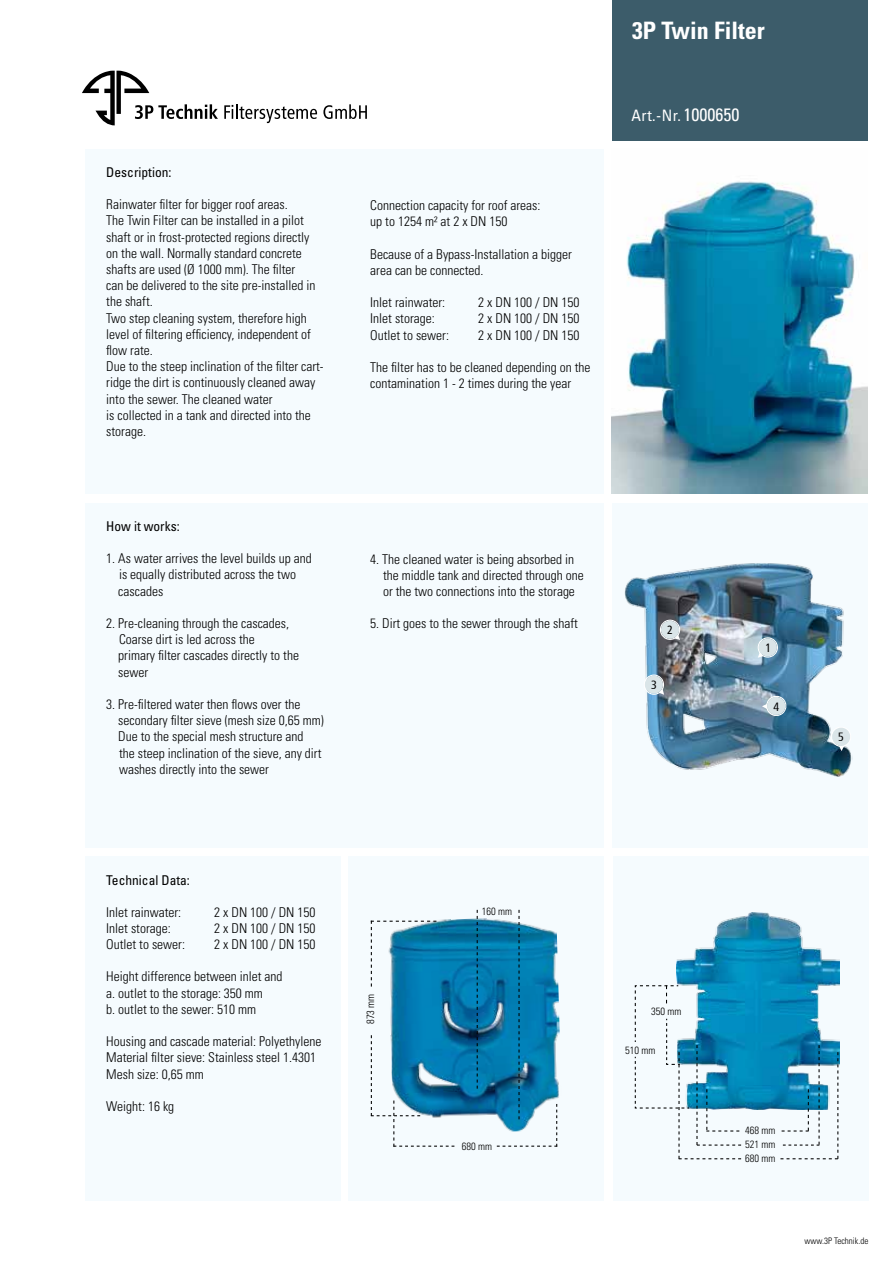
<style>
.page{position:relative;width:893px;height:1263px;background:#fff}
.page>*{position:absolute;margin:0;border:0;box-sizing:border-box;transform-origin:0 0}
.t1{font:700 condensed 24px "Univers";color:#fff}
.t2{font:condensed 15.75px "Univers";color:#fff}
.t3{font:300 condensed 13.5px/16.2px "Univers";color:#000}
.t4{font:condensed 13.5px "Univers";color:#000}
.t5{font:condensed 12px "Frutiger";color:#000}
.t6{font:300 condensed 10.5px/14.4px "Univers";color:#000;text-align:justify}
.t7{font:300 condensed 9px "Univers";color:#000}
.s1{font-size:18px}
</style>
<div class="page">
<div style="left:612px;top:0;width:255px;height:140px;background:#3c5c6a"></div>
<div style="left:85px;top:149px;width:519px;height:344px;background:#f5fbfe"></div>
<div style="left:85px;top:503px;width:519px;height:344px;background:#f5fbfe"></div>
<div style="left:85px;top:856px;width:255px;height:344px;background:#f5fbfe"></div>
<div style="left:349px;top:856px;width:255px;height:344px;background:#f5fbfe"></div>
<div style="left:613px;top:856px;width:255px;height:344px;background:#f5fbfe"></div>
<div style="left:612px;top:503px;width:255px;height:344px;background:#f5fbfe"></div>
<svg style="left:82px;top:71px;width:136px;height:54px"></svg>
<svg style="left:224px;top:104px;width:93px;height:19px"></svg>
<svg style="left:323px;top:104px;width:44px;height:15px"></svg>
<img style="left:676px;top:913px;width:163px;height:196px">
<img style="left:389px;top:916px;width:171px;height:219px">
<img style="left:612px;top:181px;width:256px;height:312px">
<svg style="left:371px;top:1035px;width:83px;height:112px"></svg>
<svg style="left:371px;top:921px;width:65px;height:65px"></svg>
<svg style="left:477px;top:910px;width:1px;height:179px"></svg>
<svg style="left:497px;top:910px;width:60px;height:237px"></svg>
<svg style="left:780px;top:1045px;width:58px;height:114px"></svg>
<svg style="left:634px;top:985px;width:107px;height:174px"></svg>
<img style="left:624px;top:563px;width:228px;height:214px">
<svg style="left:758px;top:637px;width:20px;height:21px"></svg>
<svg style="left:660px;top:619px;width:20px;height:21px"></svg>
<svg style="left:644px;top:674px;width:20px;height:21px"></svg>
<svg style="left:762px;top:695px;width:25px;height:22px"></svg>
<svg style="left:830px;top:726px;width:22px;height:25px"></svg>
<p class="t4" style="left:106px;top:164px;width:67px">Description:</p>
<p class="t3" style="left:106px;top:196px;width:219px">Rainwater filter for bigger roof areas.<br>The Twin Filter can be installed in a pilot shaft or in frost-protected regions directly on the wall. Normally standard concrete shafts are used (Ø 1000 mm). The filter<br>can be delivered to the site pre-installed in the shaft.<br>Two step cleaning system, therefore high level of filtering efficiency, independent of flow rate.<br>Due to the steep inclination of the filter cart&shy;ridge the dirt is continuously cleaned away into the sewer. The cleaned water<br>is collected in a tank and directed into the storage.</p>
<p class="t4" style="left:106px;top:518px;width:75px">How it works:</p>
<p class="t3" style="left:118px;top:550px;width:195px;text-indent:-12px">1. As water arrives the level builds up and is equally distributed across the two cascades</p>
<p class="t3" style="left:118px;top:615px;width:182px;text-indent:-12px">2. Pre-cleaning through the cascades,<br>Coarse dirt is led across the<br>primary filter cascades directly to the sewer</p>
<p class="t3" style="left:118px;top:696px;width:207px;text-indent:-12px">3. Pre-filtered water then flows over the secondary filter sieve (mesh size 0,65 mm)<br>Due to the special mesh structure and<br>the steep inclination of the sieve, any dirt washes directly into the sewer</p>
<p class="t4" style="left:106px;top:871px;width:85px">Technical Data:</p>
<p class="t3" style="left:106px;top:904px;width:76px">Inlet rainwater:</p>
<p class="t3" style="left:214px;top:904px;width:103px">2 x DN 100 / DN 150</p>
<p class="t3" style="left:106px;top:920px;width:66px">Inlet storage:</p>
<p class="t3" style="left:214px;top:920px;width:103px">2 x DN 100 / DN 150</p>
<p class="t3" style="left:106px;top:936px;width:80px">Outlet to sewer:</p>
<p class="t3" style="left:214px;top:936px;width:103px">2 x DN 100 / DN 150</p>
<p class="t3" style="left:106px;top:968px;width:178px">Height difference between inlet and a. outlet to the storage: 350 mm<br>b. outlet to the sewer: 510 mm</p>
<p class="t3" style="left:106px;top:1033px;width:217px">Housing and cascade material: Polyethylene<br>Material filter sieve: Stainless steel 1.4301<br>Mesh size: 0,65 mm</p>
<p class="t3" style="left:106px;top:1098px;width:69px">Weight: 16 kg</p>
<p class="t3" style="left:370px;top:197px;width:172px">Connection capacity for roof areas: up to 1254 m² at 2 x DN 150</p>
<p class="t3" style="left:370px;top:246px;width:203px">Because of a Bypass-Installation a bigger area can be connected.</p>
<p class="t3" style="left:370px;top:294px;width:76px">Inlet rainwater:</p>
<p class="t3" style="left:478px;top:294px;width:103px">2 x DN 100 / DN 150</p>
<p class="t3" style="left:370px;top:311px;width:66px">Inlet storage:</p>
<p class="t3" style="left:478px;top:311px;width:103px">2 x DN 100 / DN 150</p>
<p class="t3" style="left:370px;top:327px;width:80px">Outlet to sewer:</p>
<p class="t3" style="left:478px;top:327px;width:103px">2 x DN 100 / DN 150</p>
<p class="t3" style="left:370px;top:359px;width:222px">The filter has to be cleaned depending on the contamination 1 - 2 times during the year</p>
<h1 class="t1" style="left:632px;top:16px;width:134px">3P Twin Filter</h1>
<p class="t2" style="left:632px;top:105px;width:109px">Art.-Nr. <span class="s1">1000650</span></p>
<p class="t3" style="left:383px;top:551px;width:202px;text-indent:-13px">4. The cleaned water is being absorbed in the middle tank and directed through one or the two connections into the storage</p>
<p class="t3" style="left:370px;top:615px;width:209px">5. Dirt goes to the sewer through the shaft</p>
<p class="t5" style="left:667px;top:623px;width:7px">2</p>
<p class="t5" style="left:651px;top:678px;width:7px">3</p>
<p class="t5" style="left:765px;top:641px;width:7px">1</p>
<p class="t5" style="left:773px;top:699px;width:7px">4</p>
<p class="t5" style="left:838px;top:730px;width:7px">5</p>
<p class="t6" style="left:363px;top:1024px;width:32px;rotate:-90deg">873 mm</p>
<p class="t6" style="left:482px;top:904px;width:32px">160 mm</p>
<p class="t6" style="left:462px;top:1139px;width:32px">680 mm</p>
<p class="t6" style="left:651px;top:1004px;width:32px">350 mm</p>
<p class="t6" style="left:625px;top:1043px;width:32px">510 mm</p>
<p class="t6" style="left:745px;top:1123px;width:32px">468 mm 521 mm 680 mm</p>
<p class="t7" style="left:805px;top:1236px;width:65px">www.3P Technik.de</p>
</div>
